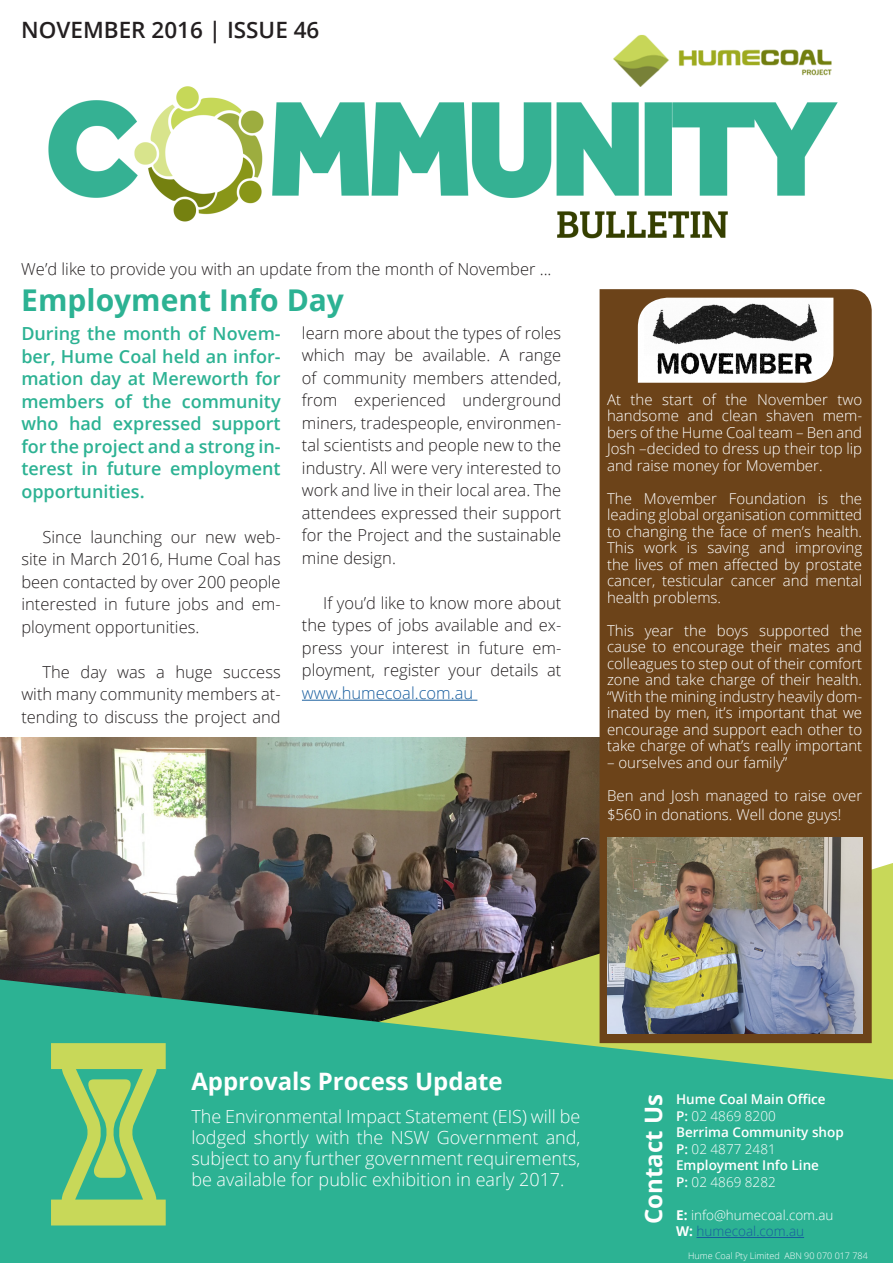
<style>
.page{position:relative;width:893px;height:1263px;background:#fff}
.page>*{position:absolute;margin:0;border:0;box-sizing:border-box;transform-origin:0 0}
.t1{font:700 30px "Open Sans";color:#2cb293}
.t2{font:700 24px "Open Sans";color:#fff}
.t3{font:600 22.5px "Open Sans";color:#231f20}
.t4{font:600 18px/22.5px "Open Sans";color:#2cb293;text-align:justify}
.t5{font:300 18px/21px "Open Sans";color:#fff;text-align:justify}
.t6{font:300 16.5px/22.5px "Open Sans";color:#231f20;text-align:justify}
.t7{font:300 15px/16.5px "Open Sans";color:#fff;text-align:justify}
.t8{font:300 13.5px "Open Sans";color:#fff}
.t9{font:600 13.5px "Open Sans";color:#fff}
.t10{font:300 13.5px "Open Sans";color:#175d9e}
.t11{font:300 9px "Open Sans";color:#fff}
.s1{color:#175d9e}
.s2{font-weight:600}
.s3{font-weight:700}
.s4{font-weight:700;color:#fff}
</style>
<div class="page">
<img style="left:0;top:738px;width:600px;height:125px">
<img style="left:0;top:863px;width:893px;height:116px">
<img style="left:48px;top:34px;width:790px;height:205px">
<hr style="left:302px;top:700px;width:175px;height:1px;background:#175d9e">
<svg style="left:0;top:979px;width:893px;height:284px;background:#37ad88"></svg>
<hr style="left:696px;top:1237px;width:108px;height:1px;background:#175d9e">
<div style="left:600px;top:289px;width:272px;height:754px;background:#6c4319"></div>
<img style="left:638px;top:298px;width:195px;height:85px">
<img style="left:607px;top:838px;width:255px;height:195px">
<svg style="left:51px;top:1043px;width:115px;height:182px;background:#84c772"></svg>
<p class="t3" style="left:21px;top:15px;width:300px">NOVEMBER 2016 | ISSUE 46</p>
<p class="t6" style="left:21px;top:258px;width:532px">We’d like to provide you with an update from the month of November ...</p>
<p class="t1" style="left:21px;top:279px;width:324px">Employment Info Day</p>
<p class="t4" style="left:21px;top:322px;width:261px">During the month of Novem&shy;ber, Hume Coal held an infor&shy;mation day at Mereworth for members of the community who had expressed support for the project and a strong in&shy;terest in future employment opportunities.</p>
<p class="t6" style="left:21px;top:525px;width:261px;text-indent:21px">Since launching our new web&shy;site in March 2016, Hume Coal has been contacted by over 200 people interested in future jobs and em&shy;ployment opportunities.</p>
<p class="t6" style="left:21px;top:660px;width:261px;text-indent:21px">The day was a huge success with many community members at&shy;tending to discuss the project and</p>
<p class="t6" style="left:302px;top:321px;width:261px">learn more about the types of roles which may be available. A range of community members attended, from experienced underground miners, tradespeople, environmen&shy;tal scientists and people new to the industry. All were very interested to work and live in their local area. The attendees expressed their support for the Project and the sustainable mine design.</p>
<p class="t6" style="left:302px;top:591px;width:261px;text-indent:21px">If you’d like to know more about the types of jobs available and ex&shy;press your interest in future em&shy;ployment, register your details at <span class="s1">www.humecoal.com.au</span></p>
<p class="t7" style="left:607px;top:391px;width:257px">At the start of the November two handsome and clean shaven mem&shy;bers of the Hume Coal team – Ben and Josh –decided to dress up their top lip and raise money for Movember.</p>
<p class="t7" style="left:607px;top:490px;width:257px">The Movember Foundation is the leading global organisation committed to changing the face of men’s health.<br>This work is saving and improving the lives of men affected by prostate cancer, testicular cancer and mental health problems.</p>
<p class="t7" style="left:607px;top:622px;width:257px">This year the boys supported the cause to encourage their mates and colleagues to step out of their comfort zone and take charge of their health. “With the mining industry heavily dom&shy;inated by men, it’s important that we encourage and support each other to take charge of what’s really important</p>
<p class="t7" style="left:607px;top:754px;width:182px">– ourselves and our family”</p>
<p class="t7" style="left:607px;top:785px;width:257px;line-height:19.5px">Ben and Josh managed to raise over $560 in donations. Well done guys!</p>
<p class="t2" style="left:191px;top:1064px;width:313px">Approvals Process Update</p>
<p class="t5" style="left:191px;top:1105px;width:391px">The Environmental Impact Statement (EIS) will be lodged shortly with the NSW Government and, subject to any further government requirements, be available for public exhibition in early 2017.</p>
<p class="t2" style="left:636px;top:1224px;width:131px;rotate:-90deg">Contact Us</p>
<p class="t9" style="left:676px;top:1090px;width:151px">Hume Coal Main Office</p>
<p class="t8" style="left:676px;top:1107px;width:101px"><span class="s2">P:</span> 02 4869 8200</p>
<p class="t9" style="left:676px;top:1123px;width:169px">Berrima Community shop</p>
<p class="t8" style="left:676px;top:1140px;width:101px"><span class="s2">P:</span> 02 4877 2481</p>
<p class="t9" style="left:676px;top:1156px;width:144px">Employment Info Line</p>
<p class="t8" style="left:676px;top:1173px;width:101px"><span class="s2">P:</span> 02 4869 8282</p>
<p class="t8" style="left:676px;top:1206px;width:159px"><span class="s3">E:</span> info@humecoal.com.au</p>
<p class="t10" style="left:676px;top:1222px;width:129px"><span class="s4">W:</span> humecoal.com.au</p>
<p class="t11" style="left:688px;top:1249px;width:181px">Hume Coal Pty Limited ABN 90 070 017 784</p>
</div>
